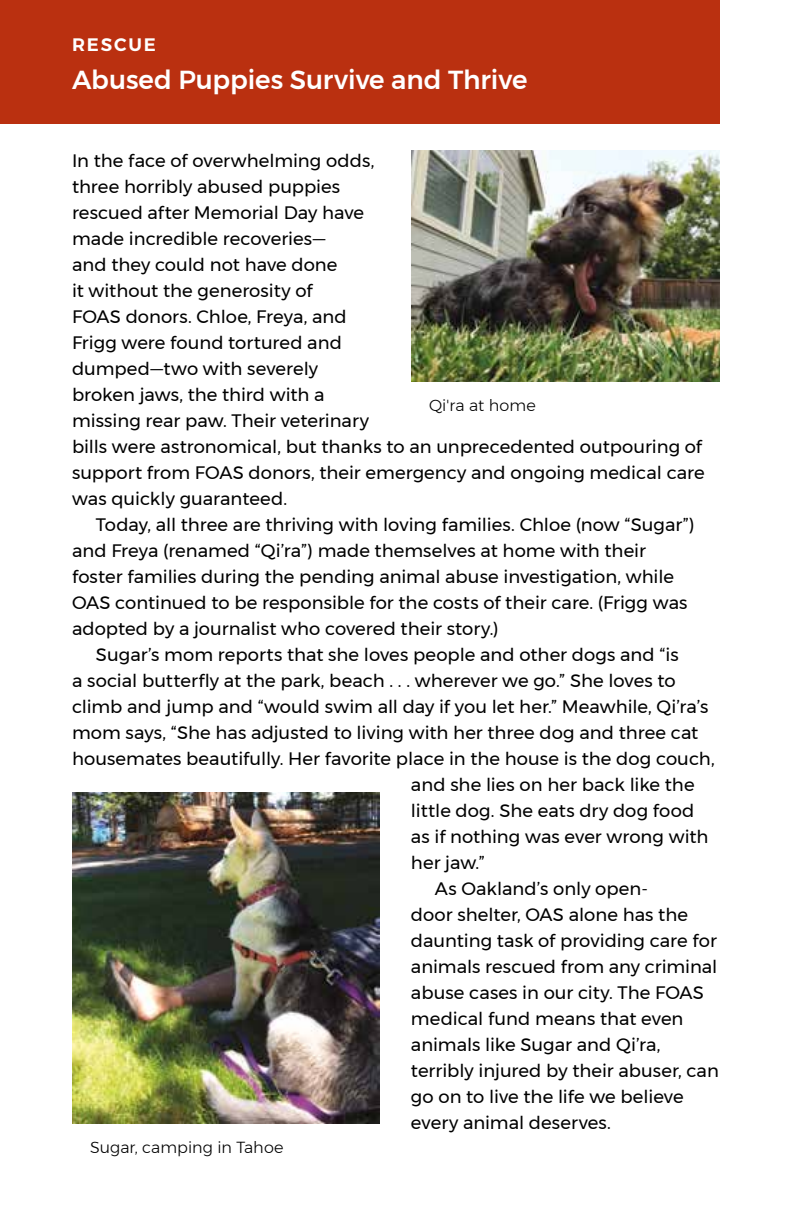
<style>
.page{position:relative;width:792px;height:1224px;background:#fff}
.page>*{position:absolute;margin:0;border:0;box-sizing:border-box;transform-origin:0 0}
.t1{font:500 26px "Montserrat";letter-spacing:-.005em;color:#fff}
.t2{font:18px/26px "Montserrat";color:#000}
.t3{font:600 18px "Montserrat";letter-spacing:.105em;color:#fff}
.t4{font:300 16px "Montserrat";letter-spacing:.005em;color:#000}
</style>
<div class="page">
<img style="left:72px;top:792px;width:308px;height:331px">
<img style="left:411px;top:150px;width:309px;height:232px">
<div style="left:0;top:0;width:720px;height:124px;background:#ba3010"></div>
<p class="t3" style="left:72px;top:30px;width:86px">RESCUE</p>
<h1 class="t1" style="left:72px;top:59px;width:457px">Abused Puppies Survive and Thrive</h1>
<p class="t2" style="left:72px;top:148px;width:634px">In the face of overwhelming odds,<br>three horribly abused puppies<br>rescued after Memorial Day have<br>made incredible recoveries—<br>and they could not have done<br>it without the generosity of<br>FOAS donors. Chloe, Freya, and<br>Frigg were found tortured and<br>dumped—two with severely<br>broken jaws, the third with a<br>missing rear paw. Their veterinary<br>bills were astronomical, but thanks to an unprecedented outpouring of support from FOAS donors, their emergency and ongoing medical care was quickly guaranteed.</p>
<p class="t2" style="left:72px;top:512px;width:624px;text-indent:24px">Today, all three are thriving with loving families. Chloe (now “Sugar”) and Freya (renamed “Qi’ra”) made themselves at home with their foster families during the pending animal abuse investigation, while OAS continued to be responsible for the costs of their care. (Frigg was adopted by a journalist who covered their story.)</p>
<p class="t2" style="left:96px;top:642px;width:584px">Sugar’s mom reports that she loves people and other dogs and “is</p>
<p class="t2" style="left:72px;top:668px;width:605px">a social butterfly at the park, beach . . . wherever we go.” She loves to</p>
<p class="t2" style="left:72px;top:694px;width:638px">climb and jump and “would swim all day if you let her.” Meawhile, Qi’ra’s</p>
<p class="t2" style="left:72px;top:720px;width:628px">mom says, “She has adjusted to living with her three dog and three cat</p>
<p class="t2" style="left:72px;top:746px;width:644px">housemates beautifully. Her favorite place in the house is the dog couch,</p>
<p class="t2" style="left:411px;top:772px;width:285px">and she lies on her back like the</p>
<p class="t2" style="left:411px;top:798px;width:285px">little dog. She eats dry dog food</p>
<p class="t2" style="left:411px;top:824px;width:299px">as if nothing was ever wrong with</p>
<p class="t2" style="left:411px;top:850px;width:75px">her jaw.”</p>
<p class="t2" style="left:435px;top:876px;width:215px">As Oakland’s only open-</p>
<p class="t2" style="left:411px;top:902px;width:279px">door shelter, OAS alone has the</p>
<p class="t2" style="left:411px;top:928px;width:307px">daunting task of providing care for</p>
<p class="t2" style="left:411px;top:954px;width:308px">animals rescued from any criminal</p>
<p class="t2" style="left:411px;top:980px;width:295px">abuse cases in our city. The FOAS</p>
<p class="t2" style="left:411px;top:1006px;width:274px">medical fund means that even</p>
<p class="t2" style="left:411px;top:1032px;width:251px">animals like Sugar and Qi’ra,</p>
<p class="t2" style="left:411px;top:1058px;width:309px">terribly injured by their abuser, can</p>
<p class="t2" style="left:411px;top:1084px;width:274px">go on to live the life we believe</p>
<p class="t2" style="left:411px;top:1110px;width:202px">every animal deserves.</p>
<p class="t4" style="left:429px;top:393px;width:108px">Qi'ra at home</p>
<p class="t4" style="left:90px;top:1135px;width:195px">Sugar, camping in Tahoe</p>
</div>
